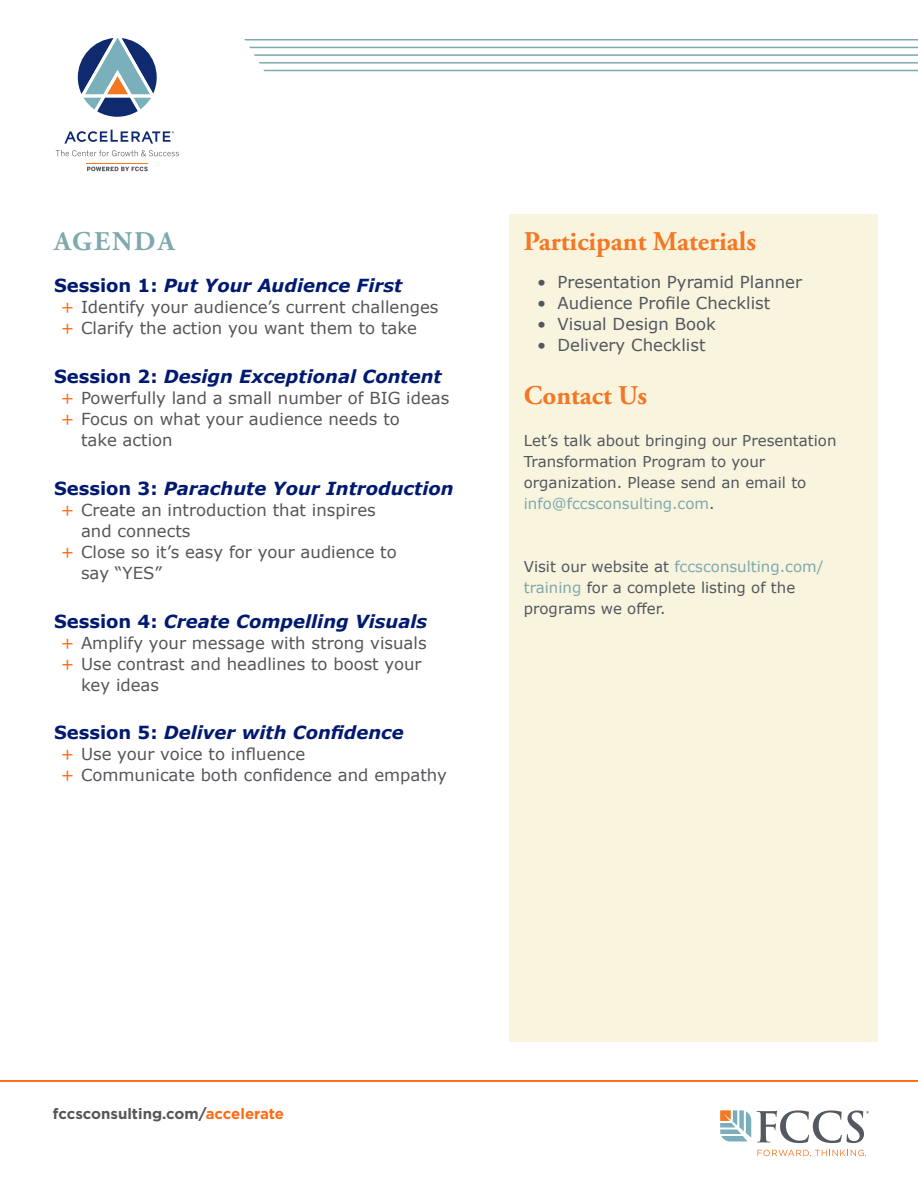
<style>
.page{position:relative;width:918px;height:1188px;background:#fff}
.page>*{position:absolute;margin:0;border:0;box-sizing:border-box;transform-origin:0 0}
.Orange_Heading{font:700 27px "Adobe Garamond Pro";color:#f47723}
.t1{font:700 27px "Adobe Garamond Pro";letter-spacing:.075em;color:#7fa9ae}
.t2{font:italic 700 18px "Verdana";color:#001a70}
.t3{font:16.5px/21px "Verdana";color:#53565a}
.t4{font:16.5px "Verdana";color:#52575f}
.Body{font:15px/21px "Verdana";color:#52575f}
.t5{font:700 15px "Gotham";color:#53565a}
.s1{font-style:normal}
.s2{color:#ff6a14}
.s3{color:#7fa9ae}
</style>
<div class="page">
<hr style="left:241px;top:70px;width:677px;height:1px;background:#7fa9ae">
<hr style="left:241px;top:62px;width:677px;height:2px;background:#7fa9ae">
<hr style="left:241px;top:54px;width:677px;height:2px;background:#7fa9ae">
<hr style="left:241px;top:47px;width:677px;height:1px;background:#7fa9ae">
<hr style="left:241px;top:39px;width:677px;height:1px;background:#7fa9ae">
<svg style="left:78px;top:38px;width:79px;height:79px"></svg>
<svg style="left:56px;top:150px;width:123px;height:6px"></svg>
<svg style="left:87px;top:167px;width:61px;height:4px"></svg>
<hr style="left:87px;top:163px;width:61px;height:1px;background:#f47722">
<svg style="left:64px;top:130px;width:110px;height:14px"></svg>
<hr style="left:0;top:1080px;width:918px;height:2px;background:#ff6a14">
<svg style="left:757px;top:1150px;width:109px;height:6px"></svg>
<svg style="left:720px;top:1110px;width:149px;height:33px"></svg>
<div style="left:509px;top:214px;width:369px;height:828px;background:#f8f4de"></div>
<p class="t1" style="left:54px;top:226px;width:122px">AGENDA</p>
<p class="t2" style="left:54px;top:273px;width:350px"><span class="s1">Session 1:</span> Put Your Audience First</p>
<p class="t3" style="left:61px;top:297px;width:379px"><span class="s2">+</span> Identify your audience’s current challenges</p>
<p class="t3" style="left:61px;top:318px;width:358px"><span class="s2">+</span> Clarify the action you want them to take</p>
<p class="t2" style="left:54px;top:364px;width:389px"><span class="s1">Session 2:</span> Design Exceptional Content</p>
<p class="t3" style="left:61px;top:387px;width:390px"><span class="s2">+</span> Powerfully land a small number of BIG ideas</p>
<p class="t3" style="left:81px;top:408px;width:320px;text-indent:-20px"><span class="s2">+</span> Focus on what your audience needs to take action</p>
<p class="t2" style="left:54px;top:476px;width:401px"><span class="s1">Session 3:</span> Parachute Your Introduction</p>
<p class="t3" style="left:81px;top:499px;width:296px;text-indent:-20px"><span class="s2">+</span> Create an introduction that inspires and connects</p>
<p class="t3" style="left:81px;top:541px;width:317px;text-indent:-20px"><span class="s2">+</span> Close so it’s easy for your audience to say “YES”</p>
<p class="t2" style="left:54px;top:608px;width:375px"><span class="s1">Session 4:</span> Create Compelling Visuals</p>
<p class="t3" style="left:61px;top:632px;width:367px"><span class="s2">+</span> Amplify your message with strong visuals</p>
<p class="t3" style="left:81px;top:653px;width:342px;text-indent:-20px"><span class="s2">+</span> Use contrast and headlines to boost your key ideas</p>
<p class="t2" style="left:54px;top:720px;width:351px"><span class="s1">Session 5:</span> Deliver with Confidence</p>
<p class="t3" style="left:61px;top:744px;width:246px"><span class="s2">+</span> Use your voice to influence</p>
<p class="t3" style="left:61px;top:765px;width:388px"><span class="s2">+</span> Communicate both confidence and empathy</p>
<p class="Orange_Heading" style="left:524px;top:226px;width:234px">Participant Materials</p>
<p class="t4" style="left:537px;top:270px;width:266px">• Presentation Pyramid Planner</p>
<p class="t4" style="left:537px;top:291px;width:234px">• Audience Profile Checklist</p>
<p class="t4" style="left:537px;top:312px;width:180px">• Visual Design Book</p>
<p class="t4" style="left:537px;top:333px;width:170px">• Delivery Checklist</p>
<p class="Orange_Heading" style="left:524px;top:380px;width:125px">Contact Us</p>
<p class="Body" style="left:524px;top:430px;width:314px">Let’s talk about bringing our Presentation Transformation Program to your organization. Please send an email to <span class="s3">info@fccsconsulting.com</span>.</p>
<p class="Body" style="left:524px;top:556px;width:301px">Visit our website at <span class="s3">fccsconsulting.com/ training</span> for a complete listing of the programs we offer.</p>
<p class="t5" style="left:53px;top:1103px;width:233px">fccsconsulting.com/<span class="s2">accelerate</span></p>
</div>
